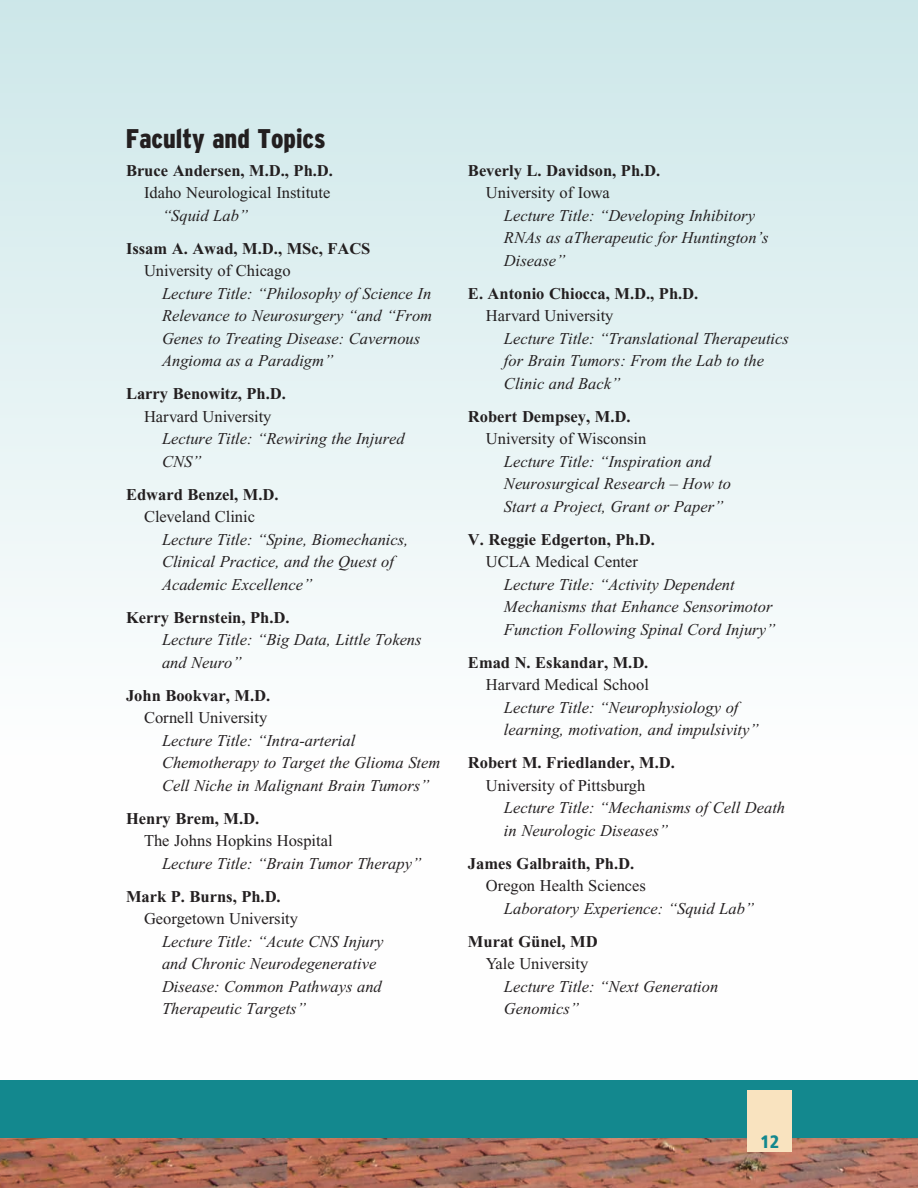
<style>
.page{position:relative;width:918px;height:1188px;background:#fff}
.page>*{position:absolute;margin:0;border:0;box-sizing:border-box;transform-origin:0 0}
.t1{font:900 condensed 27px "Interstate";color:#231f20}
.t2{font:900 condensed 18px "Frutiger";color:#13888e}
.t3{font:italic 16.5px/22.5px "Times New Roman";color:#231f20}
.t4{font:700 16.5px "Times New Roman";color:#231f20}
.t5{font:16.5px "Times New Roman";color:#231f20}
</style>
<div class="page">
<img style="left:0;top:1138px;width:918px;height:50px">
<div style="left:0;top:0;width:917px;height:1090px;background:linear-gradient(to bottom,#d1e9eb,#fff)"></div>
<div style="left:0;top:1080px;width:918px;height:58px;background:#13888e"></div>
<div style="left:747px;top:1090px;width:45px;height:62px;background:#f9e3bf"></div>
<h1 class="t1" style="left:126px;top:123px;width:201px">Faculty and Topics</h1>
<p class="t4" style="left:126px;top:161px;width:209px">Bruce Andersen, M.D., Ph.D.</p>
<p class="t5" style="left:144px;top:184px;width:188px">Idaho Neurological Institute</p>
<p class="t3" style="left:162px;top:204px;width:88px">“Squid Lab”</p>
<p class="t4" style="left:126px;top:239px;width:246px">Issam A. Awad, M.D., MSc, FACS</p>
<p class="t5" style="left:144px;top:262px;width:148px">University of Chicago</p>
<p class="t3" style="left:162px;top:282px;width:272px">Lecture Title: “Philosophy of Science In Relevance to Neurosurgery “and “From Genes to Treating Disease: Cavernous Angioma as a Paradigm”</p>
<p class="t4" style="left:126px;top:385px;width:161px">Larry Benowitz, Ph.D.</p>
<p class="t5" style="left:144px;top:407px;width:129px">Harvard University</p>
<p class="t3" style="left:162px;top:428px;width:244px">Lecture Title: “Rewiring the Injured<br>CNS”</p>
<p class="t4" style="left:126px;top:485px;width:154px">Edward Benzel, M.D.</p>
<p class="t5" style="left:144px;top:508px;width:113px">Cleveland Clinic</p>
<p class="t3" style="left:162px;top:528px;width:248px">Lecture Title: “Spine, Biomechanics,<br>Clinical Practice, and the Quest of<br>Academic Excellence”</p>
<p class="t4" style="left:126px;top:608px;width:165px">Kerry Bernstein, Ph.D.</p>
<p class="t3" style="left:162px;top:629px;width:261px">Lecture Title: “Big Data, Little Tokens and Neuro”</p>
<p class="t4" style="left:126px;top:686px;width:146px">John Bookvar, M.D.</p>
<p class="t5" style="left:144px;top:709px;width:125px">Cornell University</p>
<p class="t3" style="left:162px;top:729px;width:280px">Lecture Title: “Intra-arterial<br>Chemotherapy to Target the Glioma Stem<br>Cell Niche in Malignant Brain Tumors”</p>
<p class="t4" style="left:126px;top:809px;width:135px">Henry Brem, M.D.</p>
<p class="t5" style="left:144px;top:832px;width:190px">The Johns Hopkins Hospital</p>
<p class="t3" style="left:162px;top:852px;width:261px">Lecture Title: “Brain Tumor Therapy”</p>
<p class="t4" style="left:126px;top:887px;width:156px">Mark P. Burns, Ph.D.</p>
<p class="t5" style="left:144px;top:910px;width:156px">Georgetown University</p>
<p class="t3" style="left:162px;top:930px;width:223px">Lecture Title: “Acute CNS Injury and Chronic Neurodegenerative<br>Disease: Common Pathways and<br>Therapeutic Targets”</p>
<p class="t4" style="left:468px;top:161px;width:194px">Beverly L. Davidson, Ph.D.</p>
<p class="t5" style="left:486px;top:184px;width:125px">University of Iowa</p>
<p class="t3" style="left:504px;top:204px;width:266px">Lecture Title: “Developing Inhibitory<br>RNAs as aTherapeutic for Huntington’s<br>Disease”</p>
<p class="t4" style="left:468px;top:284px;width:232px">E. Antonio Chiocca, M.D., Ph.D.</p>
<p class="t5" style="left:486px;top:307px;width:129px">Harvard University</p>
<p class="t3" style="left:504px;top:327px;width:286px">Lecture Title: “Translational Therapeutics for Brain Tumors: From the Lab to the<br>Clinic and Back”</p>
<p class="t4" style="left:468px;top:407px;width:164px">Robert Dempsey, M.D.</p>
<p class="t5" style="left:486px;top:430px;width:162px">University of Wisconsin</p>
<p class="t3" style="left:504px;top:450px;width:229px">Lecture Title: “Inspiration and<br>Neurosurgical Research – How to<br>Start a Project, Grant or Paper”</p>
<p class="t4" style="left:468px;top:530px;width:188px">V. Reggie Edgerton, Ph.D.</p>
<p class="t5" style="left:486px;top:553px;width:154px">UCLA Medical Center</p>
<p class="t3" style="left:504px;top:573px;width:273px">Lecture Title: “Activity Dependent<br>Mechanisms that Enhance Sensorimotor<br>Function Following Spinal Cord Injury”</p>
<p class="t4" style="left:468px;top:653px;width:182px">Emad N. Eskandar, M.D.</p>
<p class="t5" style="left:486px;top:676px;width:164px">Harvard Medical School</p>
<p class="t3" style="left:504px;top:696px;width:256px">Lecture Title: “Neurophysiology of learning, motivation, and impulsivity”</p>
<p class="t4" style="left:468px;top:754px;width:208px">Robert M. Friedlander, M.D.</p>
<p class="t5" style="left:486px;top:776px;width:161px">University of Pittsburgh</p>
<p class="t3" style="left:504px;top:797px;width:283px">Lecture Title: “Mechanisms of Cell Death in Neurologic Diseases”</p>
<p class="t4" style="left:468px;top:854px;width:168px">James Galbraith, Ph.D.</p>
<p class="t5" style="left:486px;top:877px;width:162px">Oregon Health Sciences</p>
<p class="t3" style="left:504px;top:897px;width:252px">Laboratory Experience: “Squid Lab”</p>
<p class="t4" style="left:468px;top:932px;width:131px">Murat Günel, MD</p>
<p class="t5" style="left:486px;top:955px;width:104px">Yale University</p>
<p class="t3" style="left:504px;top:975px;width:216px">Lecture Title: “Next Generation<br>Genomics”</p>
<p class="t2" style="left:760px;top:1130px;width:20px">12</p>
</div>
